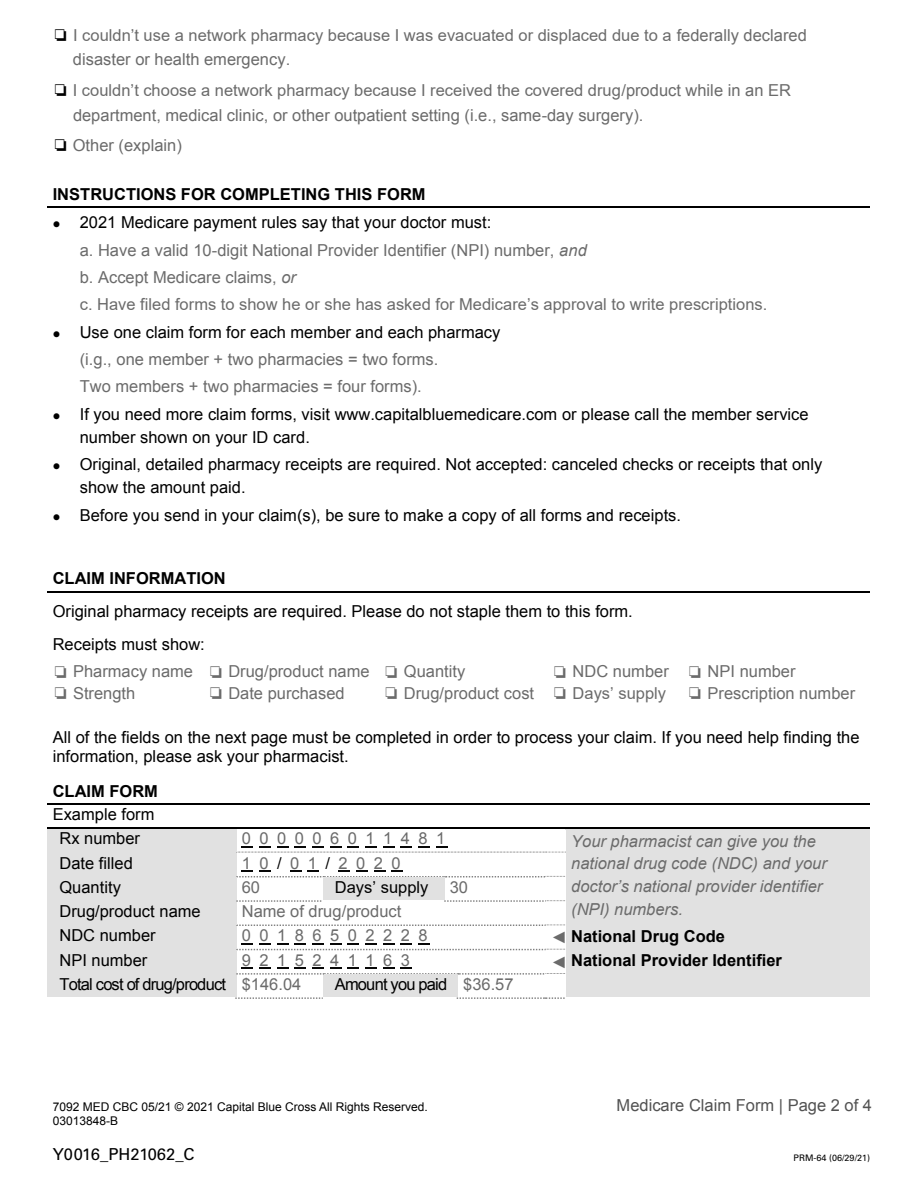
<style>
.page{position:relative;width:918px;height:1188px;background:#fff}
.page>*{position:absolute;margin:0;border:0;box-sizing:border-box;transform-origin:0 0}
.t1{font:16.5px/24.8px "Arial";color:#6b6b6b}
.t2{font:16.5px/24.3px "Arial";color:#000}
.t3{font:700 16.5px "Arial";color:#000}
.t4{font:italic 16.5px/22.8px "Arial";color:#6b6b6b}
.t5{font:16.5px "Arial";color:#525252}
.t6{font:16.5px "Univers LT Std";color:#000}
.t7{font:16.5px "Arial";letter-spacing:-.05em;color:#000}
.t8{font:16.5px "Symbol";color:#000}
.t9{font:12px "Arial";color:#000}
.t10{font:9px "Univers LT Std";color:#000}
.s1{font-family:"MS Gothic";color:#000}
.s2{font-style:italic}
.s3{font-family:"MS Gothic"}
.s4{color:#000}
.s5{font-weight:400;color:#6b6b6b}
</style>
<div class="page">
<div style="left:566px;top:829px;width:304px;height:96px;background:#e1e1e1"></div>
<div style="left:566px;top:926px;width:304px;height:23px;background:#e1e1e1"></div>
<div style="left:566px;top:950px;width:304px;height:23px;background:#e1e1e1"></div>
<hr style="left:47px;top:949px;width:189px;height:1px;background:#e1e1e1">
<hr style="left:566px;top:949px;width:304px;height:1px;background:#e1e1e1">
<div style="left:47px;top:975px;width:189px;height:22px;background:#e1e1e1"></div>
<div style="left:323px;top:975px;width:135px;height:22px;background:#e1e1e1"></div>
<div style="left:566px;top:975px;width:304px;height:22px;background:#e1e1e1"></div>
<hr style="left:47px;top:973px;width:189px;height:2px;background:#e1e1e1">
<hr style="left:566px;top:973px;width:304px;height:2px;background:#e1e1e1">
<svg style="left:457px;top:997px;width:108px;height:2px"></svg>
<svg style="left:235px;top:997px;width:88px;height:2px"></svg>
<svg style="left:236px;top:967px;width:330px;height:9px"></svg>
<div style="left:47px;top:950px;width:189px;height:23px;background:#e1e1e1"></div>
<hr style="left:47px;top:925px;width:189px;height:1px;background:#e1e1e1">
<svg style="left:236px;top:925px;width:329px;height:1px"></svg>
<hr style="left:566px;top:925px;width:304px;height:1px;background:#e1e1e1">
<svg style="left:236px;top:943px;width:329px;height:7px"></svg>
<div style="left:47px;top:926px;width:189px;height:23px;background:#e1e1e1"></div>
<hr style="left:47px;top:900px;width:189px;height:2px;background:#e1e1e1">
<svg style="left:236px;top:900px;width:86px;height:2px"></svg>
<div style="left:47px;top:902px;width:189px;height:23px;background:#e1e1e1"></div>
<hr style="left:47px;top:876px;width:189px;height:2px;background:#e1e1e1">
<div style="left:323px;top:878px;width:121px;height:22px;background:#e1e1e1"></div>
<svg style="left:444px;top:900px;width:121px;height:2px"></svg>
<div style="left:47px;top:878px;width:189px;height:22px;background:#e1e1e1"></div>
<hr style="left:47px;top:852px;width:189px;height:1px;background:#e1e1e1">
<div style="left:47px;top:853px;width:189px;height:23px;background:#e1e1e1"></div>
<hr style="left:47px;top:828px;width:189px;height:1px;background:#000">
<hr style="left:237px;top:828px;width:309px;height:1px;background:#000">
<svg style="left:546px;top:828px;width:21px;height:2px"></svg>
<hr style="left:567px;top:828px;width:303px;height:1px;background:#000">
<div style="left:47px;top:829px;width:189px;height:23px;background:#e1e1e1"></div>
<hr style="left:47px;top:804px;width:823px;height:1px;background:#000">
<hr style="left:47px;top:591px;width:823px;height:2px;background:#000">
<hr style="left:47px;top:207px;width:823px;height:1px;background:#000">
<svg style="left:236px;top:846px;width:330px;height:7px"></svg>
<svg style="left:236px;top:870px;width:329px;height:8px"></svg>
<p class="t1" style="left:73px;top:22px;width:735px;text-indent:-20px"><span class="s1">❏</span> I couldn’t use a network pharmacy because I was evacuated or displaced due to a federally declared disaster or health emergency.</p>
<p class="t1" style="left:73px;top:78px;width:719px;text-indent:-20px"><span class="s1">❏</span> I couldn’t choose a network pharmacy because I received the covered drug/product while in an ER department, medical clinic, or other outpatient setting (i.e., same-day surgery).</p>
<p class="t1" style="left:53px;top:133px;width:131px"><span class="s1">❏</span> Other (explain)</p>
<h2 class="t3" style="left:53px;top:183px;width:374px">INSTRUCTIONS FOR COMPLETING THIS FORM</h2>
<p class="t8" style="left:53px;top:213px;width:9px">•</p>
<p class="t2" style="left:80px;top:211px;width:413px">2021 Medicare payment rules say that your doctor must:</p>
<p class="t1" style="left:80px;top:238px;width:509px">a. Have a valid 10-digit National Provider Identifier (NPI) number, <span class="s2">and</span></p>
<p class="t1" style="left:80px;top:265px;width:218px">b. Accept Medicare claims, <span class="s2">or</span></p>
<p class="t1" style="left:80px;top:292px;width:689px">c. Have filed forms to show he or she has asked for Medicare’s approval to write prescriptions.</p>
<p class="t8" style="left:53px;top:322px;width:9px">•</p>
<p class="t2" style="left:80px;top:320px;width:422px">Use one claim form for each member and each pharmacy</p>
<p class="t1" style="left:80px;top:347px;width:360px">(i.g., one member + two pharmacies = two forms.</p>
<p class="t1" style="left:80px;top:374px;width:343px">Two members + two pharmacies = four forms).</p>
<p class="t2" style="left:80px;top:403px;width:730px;line-height:22.8px;text-indent:-27px">• If you need more claim forms, visit www.capitalbluemedicare.com or please call the member service number shown on your ID card.</p>
<p class="t2" style="left:80px;top:453px;width:744px;line-height:22.8px;text-indent:-27px">• Original, detailed pharmacy receipts are required. Not accepted: canceled checks or receipts that only show the amount paid.</p>
<p class="t2" style="left:53px;top:503px;width:630px">• Before you send in your claim(s), be sure to make a copy of all forms and receipts.</p>
<h2 class="t3" style="left:53px;top:567px;width:175px">CLAIM INFORMATION</h2>
<p class="t2" style="left:53px;top:599px;width:582px">Original pharmacy receipts are required. Please do not staple them to this form.</p>
<p class="t2" style="left:53px;top:632px;width:154px">Receipts must show:</p>
<p class="t1" style="left:53px;top:659px;width:414px"><span class="s3">❏</span> Pharmacy name <span class="s3">❏</span> Drug/product name <span class="s3">❏</span> Quantity</p>
<p class="t1" style="left:552px;top:659px;width:245px"><span class="s3">❏</span> NDC number <span class="s3">❏</span> NPI number</p>
<p class="t1" style="left:53px;top:681px;width:84px"><span class="s3">❏</span> Strength</p>
<p class="t1" style="left:208px;top:681px;width:138px"><span class="s3">❏</span> Date purchased</p>
<p class="t1" style="left:384px;top:681px;width:284px"><span class="s3">❏</span> Drug/product cost <span class="s3">❏</span> Days’ supply</p>
<p class="t1" style="left:687px;top:681px;width:169px"><span class="s3">❏</span> Prescription number</p>
<p class="t2" style="left:53px;top:727px;width:808px;line-height:19px">All of the fields on the next page must be completed in order to process your claim. If you need help finding the information, please ask your pharmacist.</p>
<h2 class="t3" style="left:53px;top:780px;width:107px">CLAIM FORM</h2>
<h3 class="t2" style="left:53px;top:803px;width:103px">Example form</h3>
<p class="t1" style="left:242px;top:826px;width:205px">0 0 0 0 0 6 0 1 1 4 8 1</p>
<p class="t1" style="left:242px;top:851px;width:161px">1 0 <span class="s4">/</span> 0 1 <span class="s4">/</span> 2 0 2 0</p>
<p class="t1" style="left:242px;top:875px;width:20px">60</p>
<p class="t1" style="left:450px;top:875px;width:20px">30</p>
<p class="t1" style="left:242px;top:899px;width:161px">Name of drug/product</p>
<p class="t1" style="left:242px;top:923px;width:187px">0 0 1 8 6 5 0 2 2 2 8</p>
<p class="t3" style="left:551px;top:925px;width:176px"><span class="s5">◄</span> National Drug Code</p>
<p class="t1" style="left:242px;top:948px;width:170px">9 2 1 5 2 4 1 1 6 3</p>
<p class="t3" style="left:551px;top:949px;width:233px"><span class="s5">◄</span> National Provider Identifier</p>
<p class="t1" style="left:242px;top:972px;width:61px">$146.04</p>
<p class="t1" style="left:463px;top:972px;width:52px">$36.57</p>
<p class="t2" style="left:60px;top:827px;width:168px">Rx number<br>Date filled<br>Quantity<br>Drug/product name<br>NDC number<br>NPI number<br>Total cost of drug/product</p>
<p class="t4" style="left:571px;top:830px;width:257px">Your pharmacist can give you the national drug code (NDC) and your doctor’s national provider identifier (NPI) numbers.</p>
<p class="t2" style="left:335px;top:875px;width:95px">Days’ supply</p>
<p class="t7" style="left:335px;top:973px;width:114px">Amount you paid</p>
<p class="t9" style="left:53px;top:1099px;width:377px">7092 MED CBC 05/21 © 2021 Capital Blue Cross All Rights Reserved.</p>
<p class="t5" style="left:617px;top:1095px;width:257px">Medicare Claim Form | Page 2 of 4</p>
<p class="t9" style="left:53px;top:1113px;width:67px">03013848-B</p>
<p class="t6" style="left:53px;top:1144px;width:143px">Y0016_PH21062_C</p>
<p class="t10" style="left:794px;top:1152px;width:78px">PRM-64 (06/29/21)</p>
</div>
